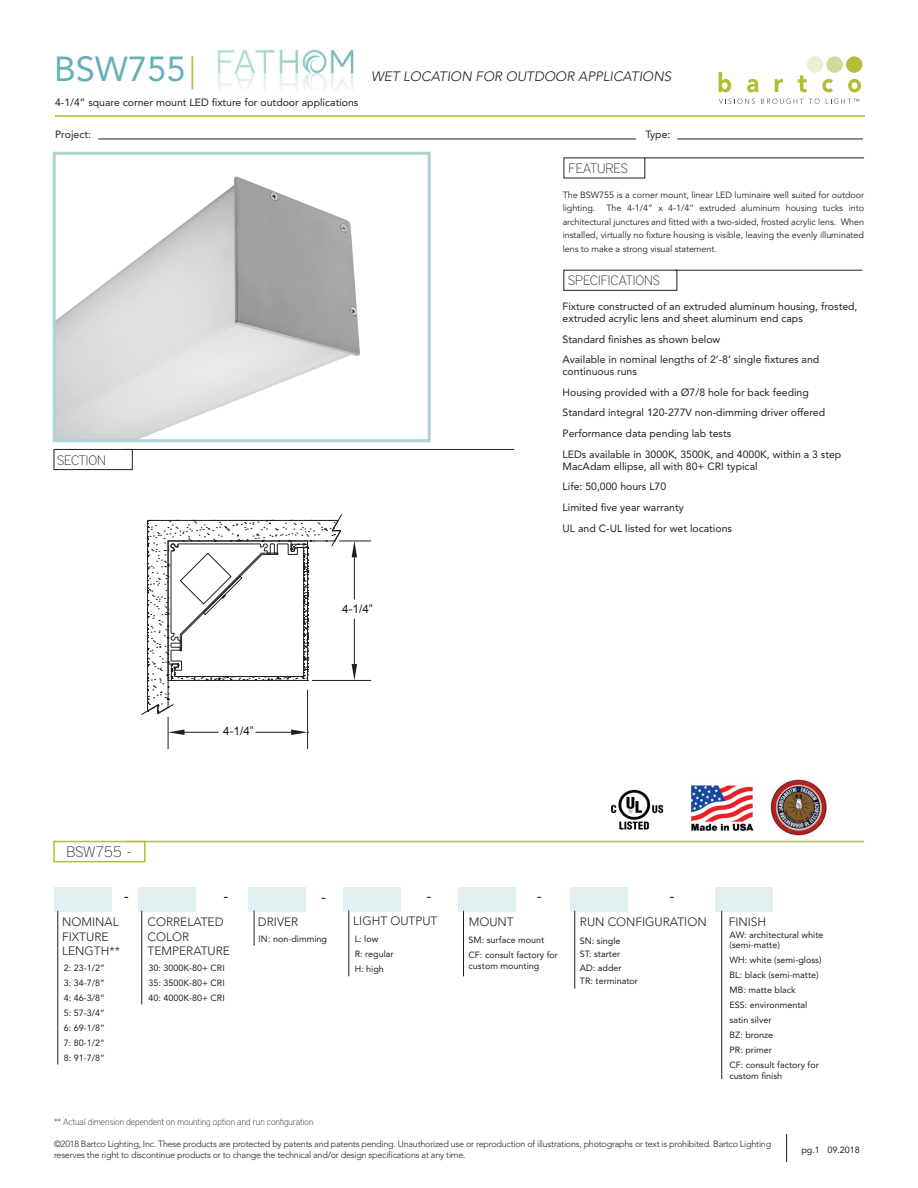
<style>
.page{position:relative;width:918px;height:1188px;background:#fff}
.page>*{position:absolute;margin:0;border:0;box-sizing:border-box;transform-origin:0 0}
.t1{font:34.5px "Avenir LT Std";color:#62b1b7}
.t2{font:100 15px "District Pro";color:#231f20}
.t3{font:15px "Avenir LT Std";color:#231f20}
.t4{font:italic 300 13.5px "Avenir LT Std";color:#231f20}
.t5{font:100 13.5px "District Pro";color:#231f20}
.t6{font:300 12px/14.4px "Avenir LT Std";color:#231f20}
.t7{font:11.7px "Arial";color:#201d1e}
.t8{font:10.5px/20.7px "Avenir LT Std";color:#231f20}
.t9{font:9px/15px "Avenir LT Std";color:#231f20}
.t10{font:9px/13.5px "Avenir LT Std";letter-spacing:-.005em;color:#231f20;text-align:justify}
.t11{font:300 9px/10.8px "Avenir LT Std";letter-spacing:-.025em;color:#231f20}
.t12{font:100 9px "District Pro";color:#231f20}
.s1{font-weight:300;font-style:italic;font-size:30px;color:#b3bd35}
</style>
<div class="page">
<hr style="left:675px;top:270px;width:187px;height:1px;background:#231f20">
<hr style="left:123px;top:449px;width:391px;height:1px;background:#231f20">
<hr style="left:128px;top:841px;width:736px;height:1px;background:#b3bd35">
<hr style="left:98px;top:139px;width:538px;height:1px;background:#231f20">
<hr style="left:677px;top:139px;width:186px;height:1px;background:#231f20">
<div style="left:564px;top:270px;width:113px;height:21px;border:1px solid #231f20"></div>
<div style="left:54px;top:449px;width:78px;height:21px;border:1px solid #231f20"></div>
<div style="left:53px;top:841px;width:93px;height:21px;border:2px solid #b3bd35"></div>
<svg style="left:786px;top:1134px;width:1px;height:28px"></svg>
<img style="left:57px;top:176px;width:303px;height:262px">
<div style="left:53px;top:152px;width:378px;height:290px;border:3px solid #aed3d6"></div>
<hr style="left:645px;top:158px;width:219px;height:1px;background:#231f20">
<hr style="left:339px;top:541px;width:32px;height:1px;background:#201d1e">
<hr style="left:312px;top:680px;width:59px;height:1px;background:#201d1e">
<hr style="left:354px;top:557px;width:1px;height:42px;background:#201d1e">
<hr style="left:354px;top:619px;width:1px;height:45px;background:#201d1e">
<svg style="left:352px;top:541px;width:5px;height:16px"></svg>
<hr style="left:168px;top:717px;width:1px;height:32px;background:#201d1e">
<hr style="left:307px;top:690px;width:1px;height:59px;background:#201d1e">
<hr style="left:181px;top:732px;width:37px;height:1px;background:#201d1e">
<hr style="left:256px;top:732px;width:35px;height:1px;background:#201d1e">
<svg style="left:168px;top:730px;width:16px;height:5px"></svg>
<svg style="left:352px;top:664px;width:5px;height:17px"></svg>
<svg style="left:141px;top:514px;width:201px;height:201px"></svg>
<svg style="left:291px;top:730px;width:18px;height:5px"></svg>
<hr style="left:58px;top:911px;width:1px;height:154px;background:#231f20">
<hr style="left:141px;top:911px;width:1px;height:93px;background:#231f20">
<hr style="left:349px;top:910px;width:1px;height:66px;background:#231f20">
<hr style="left:254px;top:910px;width:1px;height:36px;background:#231f20">
<hr style="left:463px;top:911px;width:1px;height:65px;background:#231f20">
<hr style="left:574px;top:911px;width:1px;height:78px;background:#231f20">
<hr style="left:721px;top:911px;width:1px;height:168px;background:#231f20">
<img style="left:771px;top:779px;width:56px;height:56px">
<img style="left:611px;top:789px;width:53px;height:41px">
<img style="left:691px;top:785px;width:62px;height:46px">
<hr style="left:55px;top:116px;width:810px;height:1px;background:#c1c85b">
<div style="left:807px;top:56px;width:16px;height:17px;background:#ecefd2;border-radius:50%"></div>
<div style="left:826px;top:56px;width:17px;height:17px;background:#d5d995;border-radius:50%"></div>
<div style="left:846px;top:56px;width:16px;height:17px;background:#b3bd35;border-radius:50%"></div>
<svg style="left:719px;top:72px;width:12px;height:20px"></svg>
<svg style="left:747px;top:79px;width:11px;height:13px"></svg>
<svg style="left:775px;top:79px;width:8px;height:13px"></svg>
<svg style="left:798px;top:75px;width:9px;height:17px"></svg>
<svg style="left:822px;top:79px;width:11px;height:13px"></svg>
<svg style="left:848px;top:79px;width:13px;height:13px"></svg>
<svg style="left:719px;top:99px;width:36px;height:5px"></svg>
<svg style="left:761px;top:99px;width:42px;height:5px"></svg>
<svg style="left:809px;top:99px;width:11px;height:5px"></svg>
<svg style="left:826px;top:99px;width:33px;height:5px"></svg>
<img style="left:217px;top:49px;width:137px;height:42px">
<div style="left:248px;top:887px;width:58px;height:24px;background:#e0eff0"></div>
<div style="left:343px;top:887px;width:58px;height:24px;background:#e0eff0"></div>
<div style="left:458px;top:887px;width:58px;height:24px;background:#e0eff0"></div>
<div style="left:570px;top:887px;width:58px;height:24px;background:#e0eff0"></div>
<div style="left:716px;top:887px;width:57px;height:24px;background:#e0eff0"></div>
<div style="left:54px;top:887px;width:58px;height:24px;background:#e0eff0"></div>
<div style="left:138px;top:887px;width:58px;height:24px;background:#e0eff0"></div>
<h1 class="t1" style="left:54px;top:49px;width:144px">BSW755<span class="s1">|</span></h1>
<p class="t4" style="left:371px;top:69px;width:302px">WET LOCATION FOR OUTDOOR APPLICATIONS</p>
<p class="t8" style="left:55px;top:92px;width:305px">4-1/4” square corner mount LED fixture for outdoor applications</p>
<p class="t8" style="left:55px;top:124px;width:38px">Project:</p>
<p class="t8" style="left:645px;top:124px;width:27px">Type:</p>
<p class="t5" style="left:57px;top:450px;width:51px">SECTION</p>
<p class="t7" style="left:342px;top:602px;width:32px">4-1/4”</p>
<p class="t5" style="left:569px;top:159px;width:61px">FEATURES</p>
<p class="t10" style="left:563px;top:188px;width:303px">The BSW755 is a corner mount, linear LED luminaire well suited for outdoor lighting. The 4-1/4” x 4-1/4” extruded aluminum housing tucks into architectural junctures and fitted with a two-sided, frosted acrylic lens. When installed, virtually no fixture housing is visible, leaving the evenly illuminated lens to make a strong visual statement.</p>
<p class="t5" style="left:568px;top:271px;width:94px">SPECIFICATIONS</p>
<p class="t8" style="left:563px;top:300px;width:296px;line-height:12px">Fixture constructed of an extruded aluminum housing, frosted, extruded acrylic lens and sheet aluminum end caps</p>
<p class="t8" style="left:563px;top:329px;width:258px">Standard finishes as shown below<br>Available in nominal lengths of 2’-8’ single fixtures and</p>
<p class="t8" style="left:563px;top:361px;width:280px">continuous runs<br>Housing provided with a Ø7/8 hole for back feeding Standard integral 120-277V non-dimming driver offered Performance data pending lab tests<br>LEDs available in 3000K, 3500K, and 4000K, within a 3 step</p>
<p class="t8" style="left:563px;top:456px;width:197px">MacAdam ellipse, all with 80+ CRI typical<br>Life: 50,000 hours L70<br>Limited five year warranty<br>UL and C-UL listed for wet locations</p>
<p class="t7" style="left:223px;top:723px;width:32px">4-1/4”</p>
<h2 class="t2" style="left:66px;top:841px;width:67px">BSW755 -</h2>
<h2 class="t3" style="left:124px;top:887px;width:6px">-</h2>
<p class="t6" style="left:62px;top:915px;width:59px">NOMINAL<br>FIXTURE<br>LENGTH**</p>
<p class="t9" style="left:64px;top:961px;width:43px;text-align:justify">2: 23-1/2” 3: 34-7/8” 4: 46-3/8” 5: 57-3/4” 6: 69-1/8” 7: 80-1/2” 8: 91-7/8”</p>
<h2 class="t3" style="left:224px;top:887px;width:6px">-</h2>
<h2 class="t3" style="left:427px;top:887px;width:6px">-</h2>
<h2 class="t3" style="left:537px;top:887px;width:6px">-</h2>
<h2 class="t3" style="left:670px;top:887px;width:6px">-</h2>
<h2 class="t3" style="left:321px;top:888px;width:6px">-</h2>
<p class="t6" style="left:148px;top:915px;width:84px">CORRELATED<br>COLOR<br>TEMPERATURE</p>
<p class="t6" style="left:258px;top:915px;width:42px">DRIVER</p>
<p class="t6" style="left:353px;top:913px;width:86px">LIGHT OUTPUT</p>
<p class="t6" style="left:469px;top:915px;width:47px">MOUNT</p>
<p class="t6" style="left:580px;top:915px;width:128px">RUN CONFIGURATION</p>
<p class="t6" style="left:729px;top:915px;width:39px">FINISH</p>
<p class="t9" style="left:730px;top:929px;width:95px;line-height:10.5px">AW: architectural white (semi-matte)</p>
<p class="t9" style="left:730px;top:952px;width:94px">WH: white (semi-gloss)<br>BL: black (semi-matte)<br>MB: matte black<br>ESS: environmental satin silver<br>BZ: bronze<br>PR: primer<br>CF: consult factory for</p>
<p class="t9" style="left:730px;top:1068px;width:54px">custom finish</p>
<p class="t9" style="left:259px;top:932px;width:70px">IN: non-dimming</p>
<p class="t9" style="left:469px;top:933px;width:91px">SM: surface mount<br>CF: consult factory for</p>
<p class="t9" style="left:469px;top:958px;width:72px">custom mounting</p>
<p class="t9" style="left:355px;top:932px;width:41px">L: low<br>R: regular<br>H: high</p>
<p class="t9" style="left:580px;top:934px;width:60px;line-height:13.5px">SN: single<br>ST: starter<br>AD: adder<br>TR: terminator</p>
<p class="t9" style="left:148px;top:961px;width:78px;text-align:justify">30: 3000K-80+ CRI 35: 3500K-80+ CRI 40: 4000K-80+ CRI</p>
<p class="t12" style="left:54px;top:1115px;width:261px">** Actual dimension dependent on mounting option and run configuration</p>
<p class="t11" style="left:54px;top:1138px;width:719px">©2018 Bartco Lighting, Inc. These products are protected by patents and patents pending. Unauthorized use or reproduction of illustrations, photographs or text is prohibited. Bartco Lighting reserves the right to discontinue products or to change the technical and/or design specifications at any time.</p>
<p class="t9" style="left:801px;top:1142px;width:60px">pg.1 09.2018</p>
</div>
